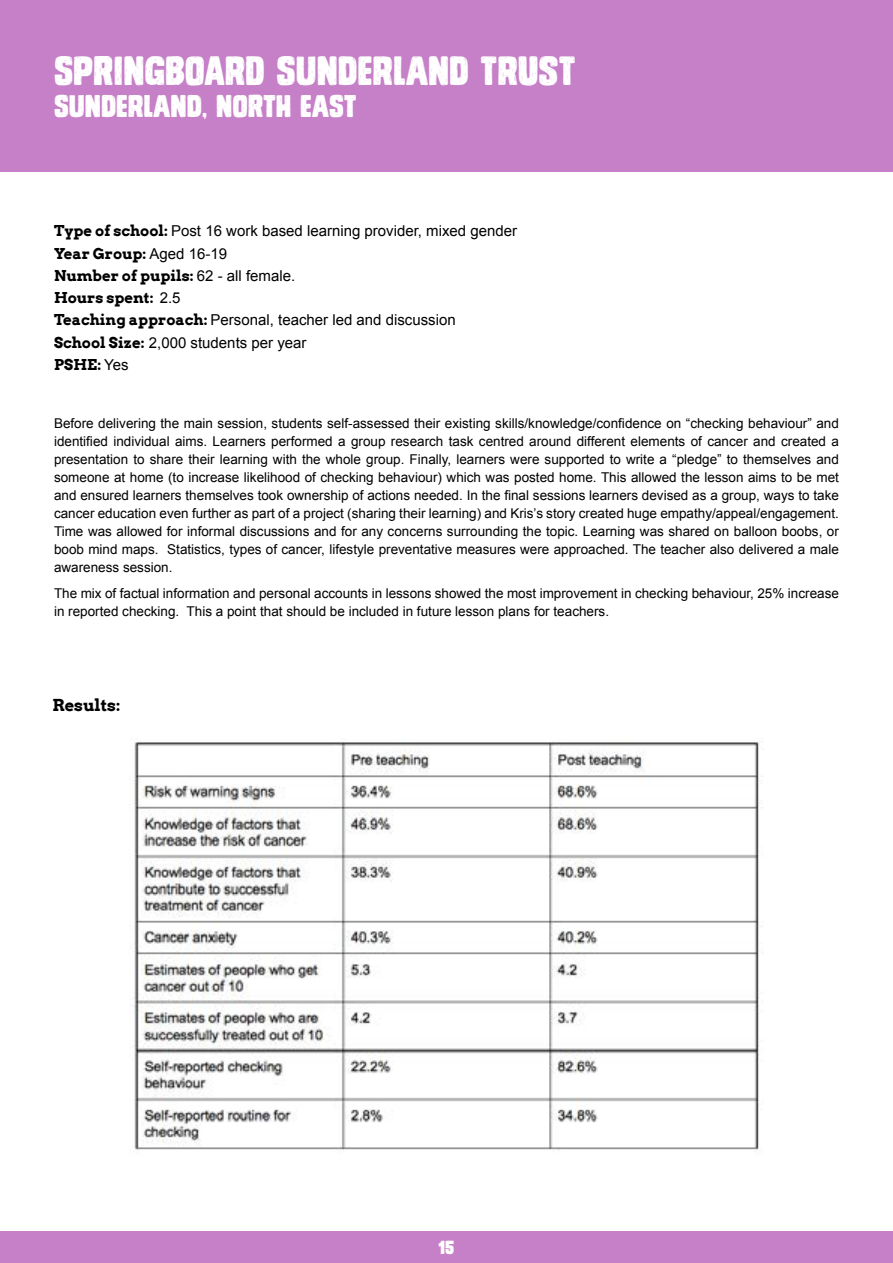
<style>
.page{position:relative;width:893px;height:1263px;background:#fff}
.page>*{position:absolute;margin:0;border:0;box-sizing:border-box;transform-origin:0 0}
.t1{font:39px "Monstro";color:#fff}
.t2{font:30px "Monstro";color:#fff}
.t3{font:18px "Monstro";color:#fff}
.t4{font:700 16.5px "Arvo";color:#000}
.t5{font:15px/22.2px "Arial";color:#000}
.t6{font:700 15px/22.2px "Arvo";color:#000}
.t7{font:13.5px/18px "Arial";color:#000;text-align:justify}
.s1{font-family:"Arvo";font-weight:700}
.s2{font-family:"Arial";font-weight:400}
</style>
<div class="page">
<div style="left:0;top:0;width:893px;height:172px;background:#c680c7"></div>
<div style="left:0;top:1231px;width:893px;height:32px;background:#c680c7"></div>
<img style="left:130px;top:742px;width:632px;height:410px">
<h1 class="t1" style="left:54px;top:50px;width:523px">SPRINGBOARD SUNDERLAND TRUST</h1>
<h2 class="t2" style="left:54px;top:89px;width:304px">SUNDERLAND, NORTH EAST</h2>
<p class="t5" style="left:54px;top:220px;width:465px"><span class="s1">Type of school:</span> Post 16 work based learning provider, mixed gender</p>
<p class="t6" style="left:54px;top:242px;width:243px">Year Group: <span class="s2">Aged 16-19<br></span>Number of pupils: <span class="s2">62 - all female.<br></span>Hours spent: <span class="s2">2.5</span></p>
<p class="t5" style="left:54px;top:309px;width:403px"><span class="s1">Teaching approach:</span> Personal, teacher led and discussion<br><span class="s1">School Size:</span> 2,000 students per year</p>
<p class="t6" style="left:54px;top:353px;width:76px">PSHE: <span class="s2">Yes</span></p>
<p class="t7" style="left:54px;top:414px;width:786px">Before delivering the main session, students self-assessed their existing skills/knowledge/confidence on “checking behaviour” and identified individual aims. Learners performed a group research task centred around different elements of cancer and created a presentation to share their learning with the whole group. Finally, learners were supported to write a “pledge” to themselves and someone at home (to increase likelihood of checking behaviour) which was posted home. This allowed the lesson aims to be met and ensured learners themselves took ownership of actions needed. In the final sessions learners devised as a group, ways to take cancer education even further as part of a project (sharing their learning) and Kris’s story created huge empathy/appeal/engagement.<br>Time was allowed for informal discussions and for any concerns surrounding the topic. Learning was shared on balloon boobs, or boob mind maps. Statistics, types of cancer, lifestyle preventative measures were approached. The teacher also delivered a male awareness session.</p>
<p class="t7" style="left:54px;top:585px;width:786px">The mix of factual information and personal accounts in lessons showed the most improvement in checking behaviour, 25% increase in reported checking. This a point that should be included in future lesson plans for teachers.</p>
<p class="t4" style="left:52px;top:695px;width:70px">Results:</p>
<h3 class="t3" style="left:439px;top:1238px;width:17px">15</h3>
</div>
